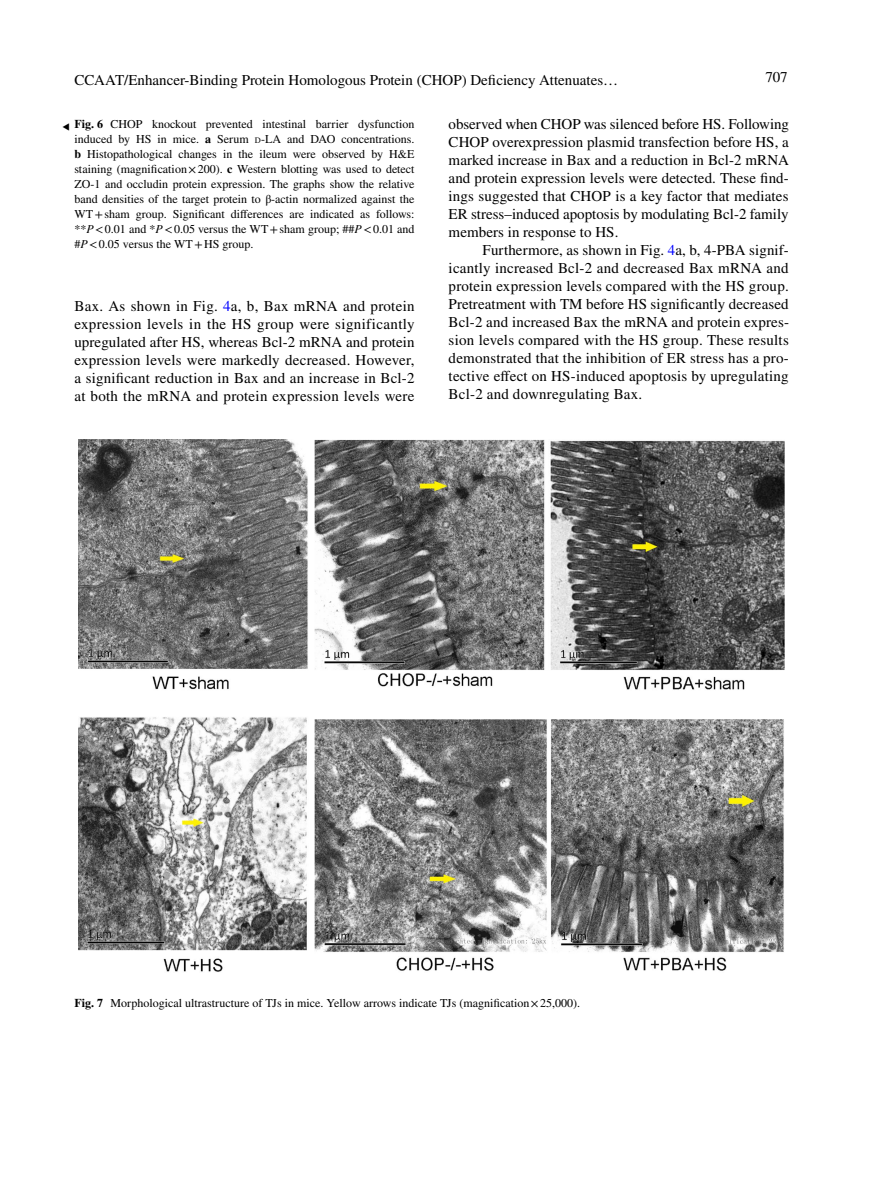
<style>
.page{position:relative;width:893px;height:1187px;background:#fff}
.page>*{position:absolute;margin:0;border:0;box-sizing:border-box;transform-origin:0 0}
.t1{font:15px/18px "STIX Regular 3";letter-spacing:.015em;color:#000;text-align:justify}
.t2{font:15px "STIX Regular 22";color:#000}
.t3{font:15px "STIX";color:#000}
.t4{font:12px/15px "STIX Regular 3";color:#000;text-align:justify}
.t5{font:12px "STIX Math";color:#000}
.s1{font-family:"STIX";font-weight:700}
.s2{font-family:"STIX";font-size:8.4px}
.s3{font-family:"STIX Italic 2"}
.s4{color:#00f}
</style>
<div class="page">
<img style="left:79px;top:439px;width:706px;height:533px">
<p class="t2" style="left:74px;top:70px;width:545px">CCAAT/Enhancer‑Binding Protein Homologous Protein (CHOP) Deficiency Attenuates…</p>
<p class="t3" style="left:765px;top:67px;width:24px">707</p>
<p class="t4" style="left:74px;top:117px;width:342px"><span class="s1">Fig. 6</span> CHOP knockout prevented intestinal barrier dysfunction induced by HS in mice. <span class="s1">a</span> Serum <span class="s2">d</span>-LA and DAO concentrations. <span class="s1">b</span> Histopathological changes in the ileum were observed by H&amp;E staining (magnification×200). <span class="s1">c</span> Western blotting was used to detect ZO-1 and occludin protein expression. The graphs show the relative band densities of the target protein to β-actin normalized against the WT+sham group. Significant differences are indicated as follows: **<span class="s3">P</span>&lt;0.01 and *<span class="s3">P</span>&lt;0.05 versus the WT+sham group; ##<span class="s3">P</span>&lt;0.01 and #<span class="s3">P</span>&lt;0.05 versus the WT+HS group.</p>
<p class="t5" style="left:62px;top:119px;width:9px">◂</p>
<p class="t1" style="left:74px;top:297px;width:342px">Bax. As shown in Fig. <span class="s4">4</span>a, b, Bax mRNA and protein expression levels in the HS group were significantly upregulated after HS, whereas Bcl-2 mRNA and protein expression levels were markedly decreased. However, a significant reduction in Bax and an increase in Bcl-2 at both the mRNA and protein expression levels were</p>
<p class="t1" style="left:449px;top:116px;width:342px">observed when CHOP was silenced before HS. Following CHOP overexpression plasmid transfection before HS, a marked increase in Bax and a reduction in Bcl-2 mRNA and protein expression levels were detected. These find&shy;ings suggested that CHOP is a key factor that mediates ER stress–induced apoptosis by modulating Bcl-2 family members in response to HS.</p>
<p class="t1" style="left:449px;top:242px;width:342px;text-indent:34px">Furthermore, as shown in Fig. <span class="s4">4</span>a, b, 4-PBA signif&shy;icantly increased Bcl-2 and decreased Bax mRNA and protein expression levels compared with the HS group.<br>Pretreatment with TM before HS significantly decreased Bcl-2 and increased Bax the mRNA and protein expres&shy;sion levels compared with the HS group. These results demonstrated that the inhibition of ER stress has a pro&shy;tective effect on HS-induced apoptosis by upregulating Bcl-2 and downregulating Bax.</p>
<p class="t4" style="left:74px;top:996px;width:507px"><span class="s1">Fig. 7</span> Morphological ultrastructure of TJs in mice. Yellow arrows indicate TJs (magnification×25,000).</p>
</div>
